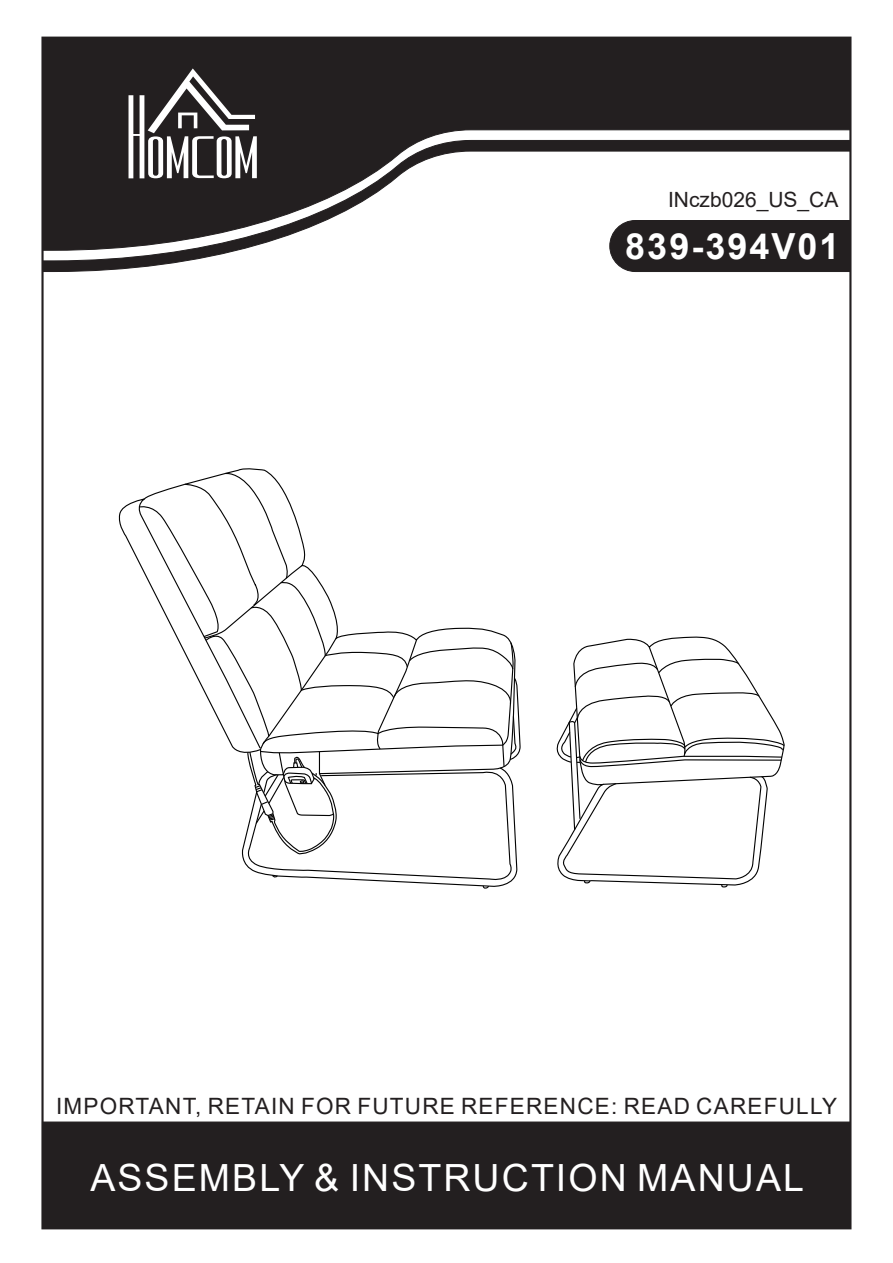
<style>
.page{position:relative;width:893px;height:1263px;background:#fff}
.page>*{position:absolute;margin:0;border:0;box-sizing:border-box;transform-origin:0 0}
.t1{font:37.5px "Arial";letter-spacing:.055em;color:#fff}
.t2{font:700 36px "Arial";letter-spacing:.055em;color:#fff}
.t3{font:22.5px "Arial";letter-spacing:.055em;color:#231f20}
.t4{font:21px "Arial";color:#231f20}
</style>
<div class="page">
<div style="left:42px;top:1121px;width:809px;height:108px;background:#231f20;border:1px solid #231f20"></div>
<div style="left:42px;top:37px;width:809px;height:103px;background:#231f20"></div>
<svg style="left:42px;top:140px;width:809px;height:132px"></svg>
<svg style="left:129px;top:68px;width:128px;height:110px"></svg>
<div style="left:609px;top:220px;width:242px;height:52px;background:#231f20"></div>
<svg style="left:138px;top:471px;width:383px;height:418px"></svg>
<svg style="left:556px;top:637px;width:229px;height:251px"></svg>
<p class="t4" style="left:668px;top:185px;width:172px">INczb026_US_CA</p>
<h2 class="t2" style="left:625px;top:221px;width:216px">839-394V01</h2>
<p class="t3" style="left:56px;top:1090px;width:783px">IMPORTANT, RETAIN FOR FUTURE REFERENCE: READ CAREFULLY</p>
<h1 class="t1" style="left:90px;top:1152px;width:715px">ASSEMBLY &amp; INSTRUCTION MANUAL</h1>
</div>
